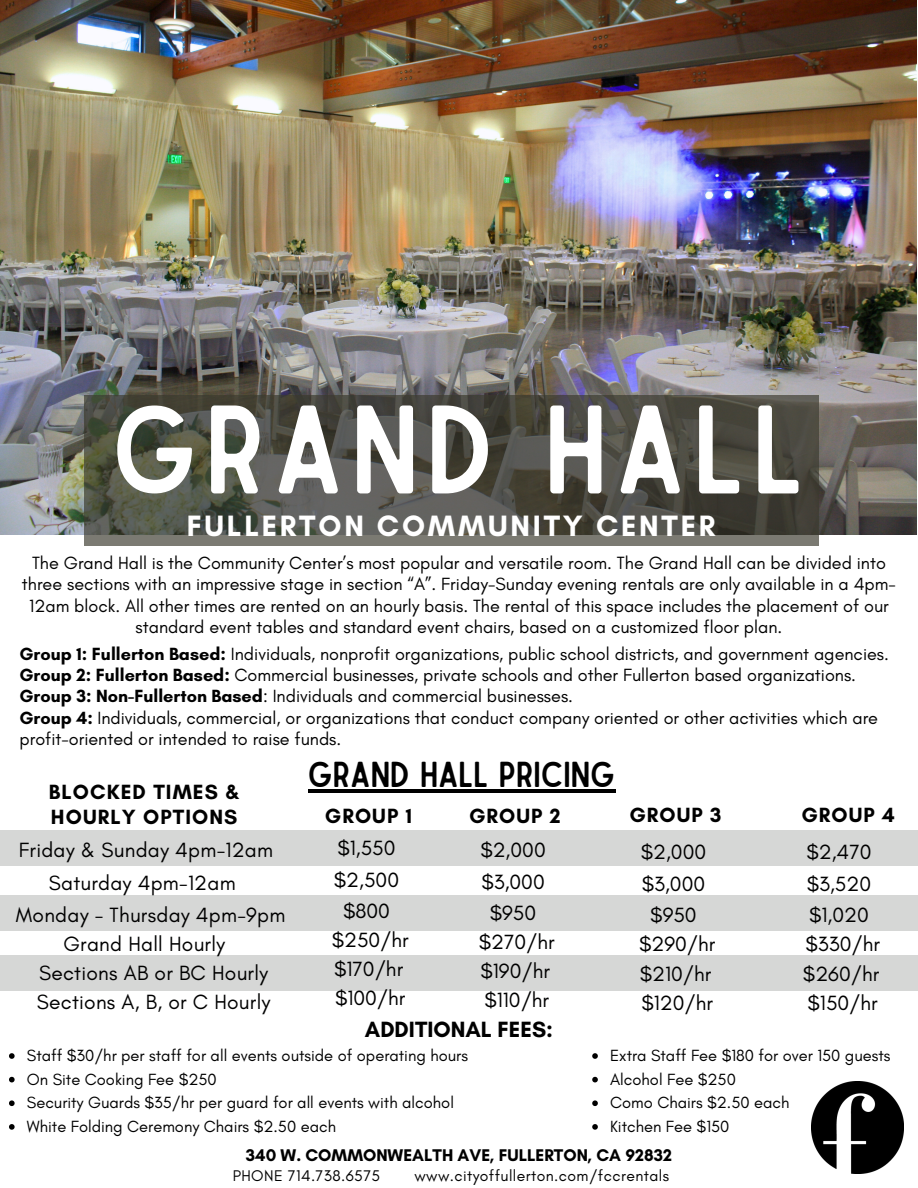
<style>
.page{position:relative;width:918px;height:1188px;background:#fff}
.page>*{position:absolute;margin:0;border:0;box-sizing:border-box;transform-origin:0 0}
.t1{font:120px "Sailors";letter-spacing:.06em;color:#fff}
.t2{font:34.5px "Sailors";color:#000}
.t3{font:700 30px "Glacial Indifference";letter-spacing:.09em;color:#fff}
.t4{font:700 22.5px "Glacial Indifference";color:#000}
.t5{font:21px "Glacial Indifference";letter-spacing:.01em;color:#000}
.t6{font:700 21px "Glacial Indifference";letter-spacing:.05em;color:#000}
.t7{font:18px/21.3px "Glacial Indifference";color:#000;text-align:center}
.t8{font:700 17.25px "Glacial Indifference";color:#000}
.t9{font:16.5px "Glacial Indifference";color:#000}
.t10{font:15.75px "Glacial Indifference";letter-spacing:.025em;color:#000}
.s1{font-weight:700}
</style>
<div class="page">
<div style="left:0;top:830px;width:918px;height:36px;background:#d6d7d6"></div>
<div style="left:0;top:895px;width:918px;height:36px;background:#d6d7d6"></div>
<div style="left:0;top:955px;width:918px;height:36px;background:#d6d7d6"></div>
<img style="left:0;top:0;width:917px;height:534px">
<svg style="left:84px;top:395px;width:734px;height:151px;background:#515148"></svg>
<svg style="left:9px;top:1053px;width:6px;height:6px"></svg>
<svg style="left:9px;top:1077px;width:6px;height:5px"></svg>
<svg style="left:9px;top:1100px;width:6px;height:6px"></svg>
<svg style="left:9px;top:1124px;width:6px;height:6px"></svg>
<svg style="left:592px;top:1053px;width:6px;height:6px"></svg>
<svg style="left:592px;top:1077px;width:6px;height:5px"></svg>
<svg style="left:592px;top:1100px;width:6px;height:6px"></svg>
<svg style="left:592px;top:1124px;width:6px;height:6px"></svg>
<img style="left:812px;top:1082px;width:92px;height:92px">
<hr style="left:308px;top:789px;width:307px;height:3px;background:#000">
<h5 class="t1" style="left:111px;top:405px;width:695px">GRAND HALL</h5>
<h5 class="t3" style="left:187px;top:507px;width:530px">FULLERTON COMMUNITY CENTER</h5>
<h5 class="t7" style="left:22px;top:552px;width:876px">The Grand Hall is the Community Center’s most popular and versatile room. The Grand Hall can be divided into three sections with an impressive stage in section “A”. Friday-Sunday evening rentals are only available in a 4pm-12am block. All other times are rented on an hourly basis. The rental of this space includes the placement of our standard event tables and standard event chairs, based on a customized floor plan.</h5>
<p class="t7" style="left:20px;top:643px;width:871px"><span class="s1">Group 1: Fullerton Based:</span> Individuals, nonprofit organizations, public school districts, and government agencies.</p>
<p class="t7" style="left:20px;top:664px;width:838px"><span class="s1">Group 2: Fullerton Based:</span> Commercial businesses, private schools and other Fullerton based organizations.</p>
<p class="t7" style="left:20px;top:685px;width:555px"><span class="s1">Group 3: Non-Fullerton Based</span>: Individuals and commercial businesses.</p>
<p class="t7" style="left:20px;top:707px;width:860px;text-align:left"><span class="s1">Group 4:</span> Individuals, commercial, or organizations that conduct company oriented or other activities which are profit-oriented or intended to raise funds.</p>
<h4 class="t6" style="left:49px;top:779px;width:192px">BLOCKED TIMES &amp;</h4>
<h4 class="t2" style="left:308px;top:762px;width:309px">GRAND HALL PRICING</h4>
<h4 class="t6" style="left:51px;top:804px;width:188px">HOURLY OPTIONS</h4>
<h4 class="t6" style="left:325px;top:803px;width:89px">GROUP 1</h4>
<h4 class="t6" style="left:469px;top:803px;width:93px">GROUP 2</h4>
<h5 class="t6" style="left:629px;top:802px;width:94px">GROUP 3</h5>
<p class="t6" style="left:801px;top:802px;width:95px">GROUP 4</p>
<h5 class="t5" style="left:19px;top:837px;width:256px">Friday &amp; Sunday 4pm-12am</h5>
<h5 class="t5" style="left:49px;top:870px;width:188px">Saturday 4pm-12am</h5>
<h5 class="t5" style="left:16px;top:902px;width:271px">Monday - Thursday 4pm-9pm</h5>
<h5 class="t5" style="left:63px;top:931px;width:163px">Grand Hall Hourly</h5>
<h5 class="t5" style="left:39px;top:960px;width:231px">Sections AB or BC Hourly</h5>
<h5 class="t5" style="left:37px;top:989px;width:235px">Sections A, B, or C Hourly</h5>
<h5 class="t5" style="left:337px;top:835px;width:60px">$1,550</h5>
<h5 class="t5" style="left:334px;top:867px;width:67px">$2,500</h5>
<h5 class="t5" style="left:343px;top:898px;width:48px">$800</h5>
<h5 class="t5" style="left:332px;top:928px;width:79px">$250/hr</h5>
<h5 class="t5" style="left:334px;top:956px;width:71px">$170/hr</h5>
<h5 class="t5" style="left:335px;top:985px;width:72px">$100/hr</h5>
<h5 class="t5" style="left:480px;top:837px;width:67px">$2,000</h5>
<h5 class="t5" style="left:481px;top:869px;width:65px">$3,000</h5>
<h5 class="t5" style="left:490px;top:900px;width:48px">$950</h5>
<h5 class="t5" style="left:479px;top:929px;width:77px">$270/hr</h5>
<h5 class="t5" style="left:481px;top:958px;width:71px">$190/hr</h5>
<h5 class="t5" style="left:484px;top:987px;width:66px">$110/hr</h5>
<h5 class="t5" style="left:641px;top:839px;width:67px">$2,000</h5>
<h5 class="t5" style="left:642px;top:871px;width:65px">$3,000</h5>
<h5 class="t5" style="left:650px;top:902px;width:48px">$950</h5>
<h4 class="t5" style="left:639px;top:931px;width:78px">$290/hr</h4>
<p class="t5" style="left:640px;top:961px;width:73px">$210/hr</p>
<h5 class="t5" style="left:641px;top:990px;width:73px">$120/hr</h5>
<p class="t5" style="left:806px;top:839px;width:66px">$2,470</p>
<p class="t5" style="left:807px;top:871px;width:66px">$3,520</p>
<h6 class="t5" style="left:809px;top:902px;width:61px">$1,020</h6>
<p class="t5" style="left:805px;top:931px;width:76px">$330/hr</p>
<p class="t5" style="left:803px;top:961px;width:78px">$260/hr</p>
<p class="t5" style="left:808px;top:990px;width:72px">$150/hr</p>
<p class="t4" style="left:365px;top:1016px;width:190px">ADDITIONAL FEES:</p>
<h1 class="t9" style="left:27px;top:1045px;width:443px">Staff $30/hr per staff for all events outside of operating hours</h1>
<h3 class="t9" style="left:27px;top:1069px;width:191px">On Site Cooking Fee $250</h3>
<p class="t9" style="left:27px;top:1093px;width:429px">Security Guards $35/hr per guard for all events with alcohol</p>
<p class="t9" style="left:27px;top:1116px;width:311px">White Folding Ceremony Chairs $2.50 each</p>
<p class="t9" style="left:610px;top:1045px;width:282px">Extra Staff Fee $180 for over 150 guests</p>
<p class="t9" style="left:610px;top:1069px;width:127px">Alcohol Fee $250</p>
<p class="t9" style="left:610px;top:1093px;width:181px">Como Chairs $2.50 each</p>
<h2 class="t9" style="left:610px;top:1116px;width:121px">Kitchen Fee $150</h2>
<h5 class="t8" style="left:246px;top:1145px;width:428px">340 W. COMMONWEALTH AVE, FULLERTON, CA 92832</h5>
<h5 class="t10" style="left:233px;top:1166px;width:149px">PHONE 714.738.6575</h5>
<h5 class="t10" style="left:414px;top:1166px;width:256px">www.cityoffullerton.com/fccrentals</h5>
</div>
